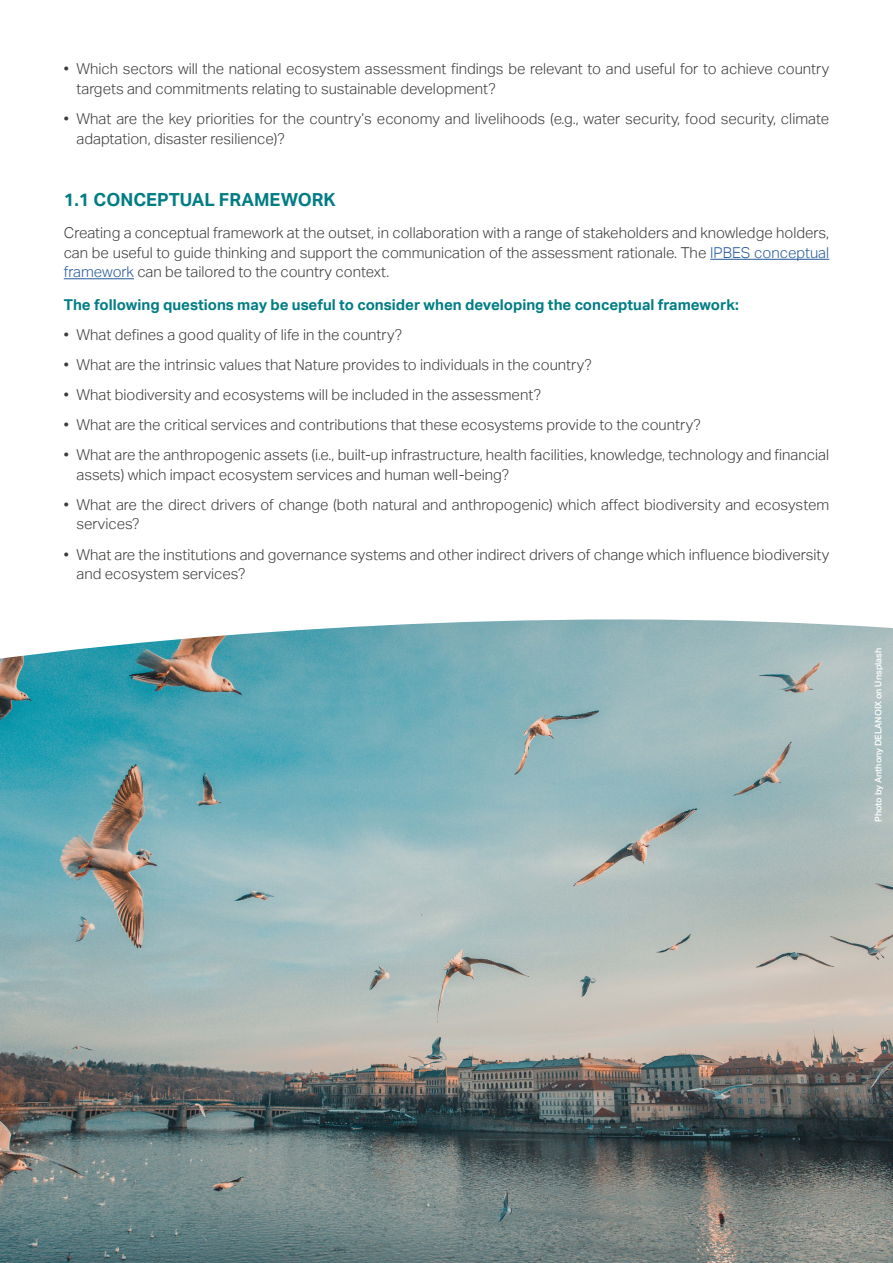
<style>
.page{position:relative;width:893px;height:1263px;background:#fff}
.page>*{position:absolute;margin:0;border:0;box-sizing:border-box;transform-origin:0 0}
.t1{font:700 18px "Aktiv Grotesk";color:#007d84}
.t2{font:300 15px/19.5px "Aktiv Grotesk";color:#3c3c3b}
.t3{font:700 15px "Aktiv Grotesk";color:#007d84}
.t4{font:500 9px "Aktiv Grotesk";color:#fff}
.s1{color:#275b9b}
</style>
<div class="page">
<hr style="left:710px;top:259px;width:119px;height:1px;background:#275b9b">
<hr style="left:64px;top:278px;width:70px;height:1px;background:#275b9b">
<img style="left:0;top:619px;width:893px;height:644px">
<p class="t2" style="left:77px;top:60px;width:754px;text-indent:-13px">• Which sectors will the national ecosystem assessment findings be relevant to and useful for to achieve country targets and commitments relating to sustainable development?</p>
<p class="t2" style="left:77px;top:109px;width:754px;text-indent:-13px">• What are the key priorities for the country’s economy and livelihoods (e.g., water security, food security, climate adaptation, disaster resilience)?</p>
<p class="t1" style="left:64px;top:189px;width:273px">1.1 CONCEPTUAL FRAMEWORK</p>
<p class="t2" style="left:64px;top:223px;width:767px;text-align:justify">Creating a conceptual framework at the outset, in collaboration with a range of stakeholders and knowledge holders, can be useful to guide thinking and support the communication of the assessment rationale. The <span class="s1">IPBES conceptual framework</span> can be tailored to the country context.</p>
<p class="t3" style="left:64px;top:296px;width:677px">The following questions may be useful to consider when developing the conceptual framework:</p>
<p class="t2" style="left:64px;top:325px;width:340px">• What defines a good quality of life in the country?</p>
<p class="t2" style="left:64px;top:355px;width:530px">• What are the intrinsic values that Nature provides to individuals in the country?</p>
<p class="t2" style="left:64px;top:385px;width:479px">• What biodiversity and ecosystems will be included in the assessment?</p>
<p class="t2" style="left:64px;top:415px;width:638px">• What are the critical services and contributions that these ecosystems provide to the country?</p>
<p class="t2" style="left:77px;top:445px;width:754px;text-indent:-13px">• What are the anthropogenic assets (i.e., built-up infrastructure, health facilities, knowledge, technology and financial assets) which impact ecosystem services and human well-being?</p>
<p class="t2" style="left:77px;top:495px;width:754px;text-indent:-13px">• What are the direct drivers of change (both natural and anthropogenic) which affect biodiversity and ecosystem services?</p>
<p class="t2" style="left:77px;top:545px;width:754px;text-indent:-13px">• What are the institutions and governance systems and other indirect drivers of change which influence biodiversity and ecosystem services?</p>
<p class="t4" style="left:873px;top:822px;width:176px;rotate:-90deg">Photo by Anthony DELANOIX on Unsplash</p>
</div>
